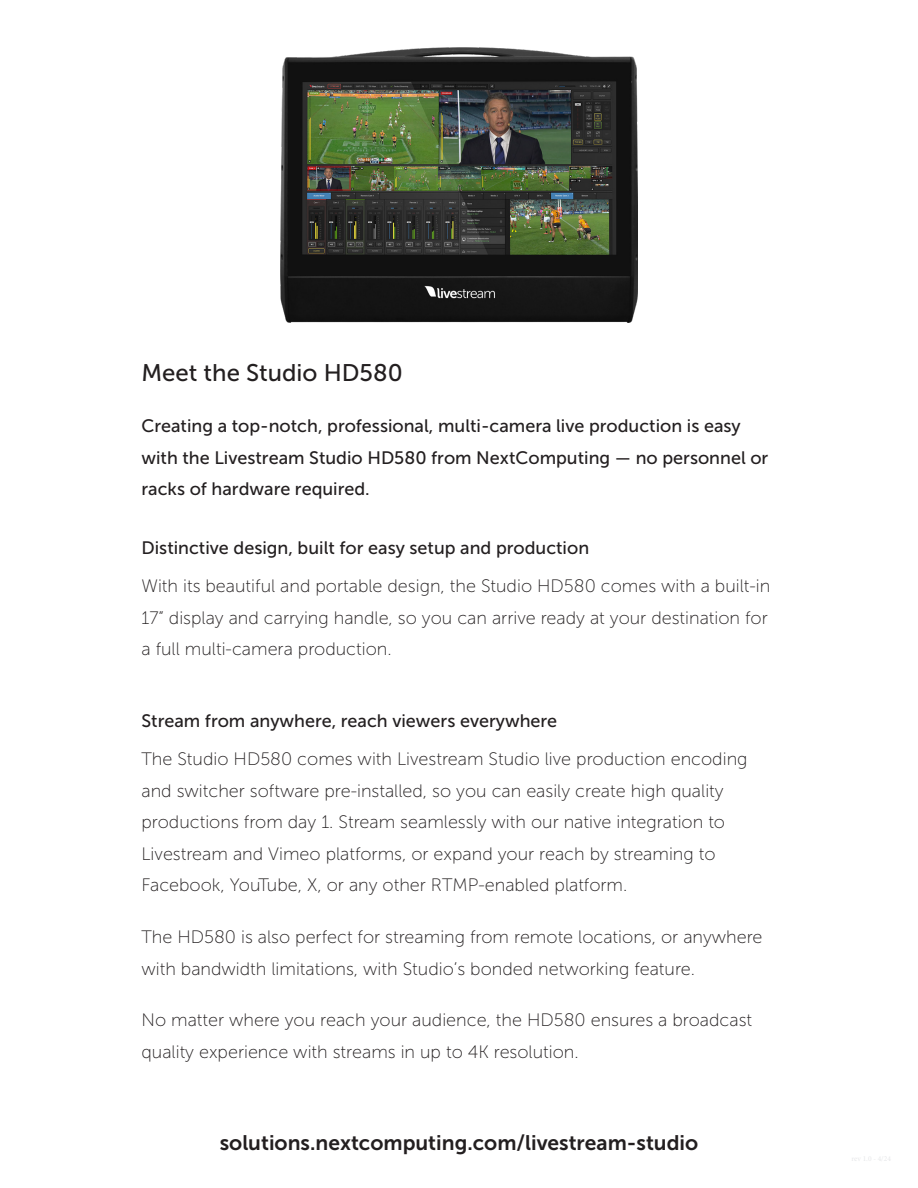
<style>
.page{position:relative;width:918px;height:1188px;background:#fff}
.page>*{position:absolute;margin:0;border:0;box-sizing:border-box;transform-origin:0 0}
.t1{font:24px "Museo Sans 500";color:#231f20}
.t2{font:21px "Museo Sans 700";color:#231f20}
.Body_Copy{font:18px/31.5px "Museo Sans 100";color:#231f20}
.Body_Sub-Head{font:18px/31.5px "Museo Sans 500";color:#231f20}
</style>
<div class="page">
<img style="left:280px;top:47px;width:358px;height:275px">
<p class="t1" style="left:141px;top:359px;width:263px">Meet the Studio HD580</p>
<p class="Body_Sub-Head" style="left:141px;top:411px;width:628px">Creating a top-notch, professional, multi-camera live production is easy with the Livestream Studio HD580 from NextComputing — no personnel or racks of hardware required.</p>
<p class="Body_Sub-Head" style="left:141px;top:532px;width:449px">Distinctive design, built for easy setup and production</p>
<p class="Body_Copy" style="left:141px;top:570px;width:630px">With its beautiful and portable design, the Studio HD580 comes with a built-in<br>17” display and carrying handle, so you can arrive ready at your destination for a full multi-camera production.</p>
<p class="Body_Sub-Head" style="left:141px;top:705px;width:417px">Stream from anywhere, reach viewers everywhere</p>
<p class="Body_Copy" style="left:141px;top:744px;width:608px">The Studio HD580 comes with Livestream Studio live production encoding and switcher software pre-installed, so you can easily create high quality productions from day 1. Stream seamlessly with our native integration to Livestream and Vimeo platforms, or expand your reach by streaming to Facebook, YouTube, X, or any other RTMP-enabled platform.</p>
<p class="Body_Copy" style="left:141px;top:921px;width:623px">The HD580 is also perfect for streaming from remote locations, or anywhere with bandwidth limitations, with Studio’s bonded networking feature.</p>
<p class="Body_Copy" style="left:141px;top:1005px;width:612px">No matter where you reach your audience, the HD580 ensures a broadcast quality experience with streams in up to 4K resolution.</p>
<p class="t2" style="left:220px;top:1131px;width:480px">solutions.nextcomputing.com/livestream-studio</p>
</div>
